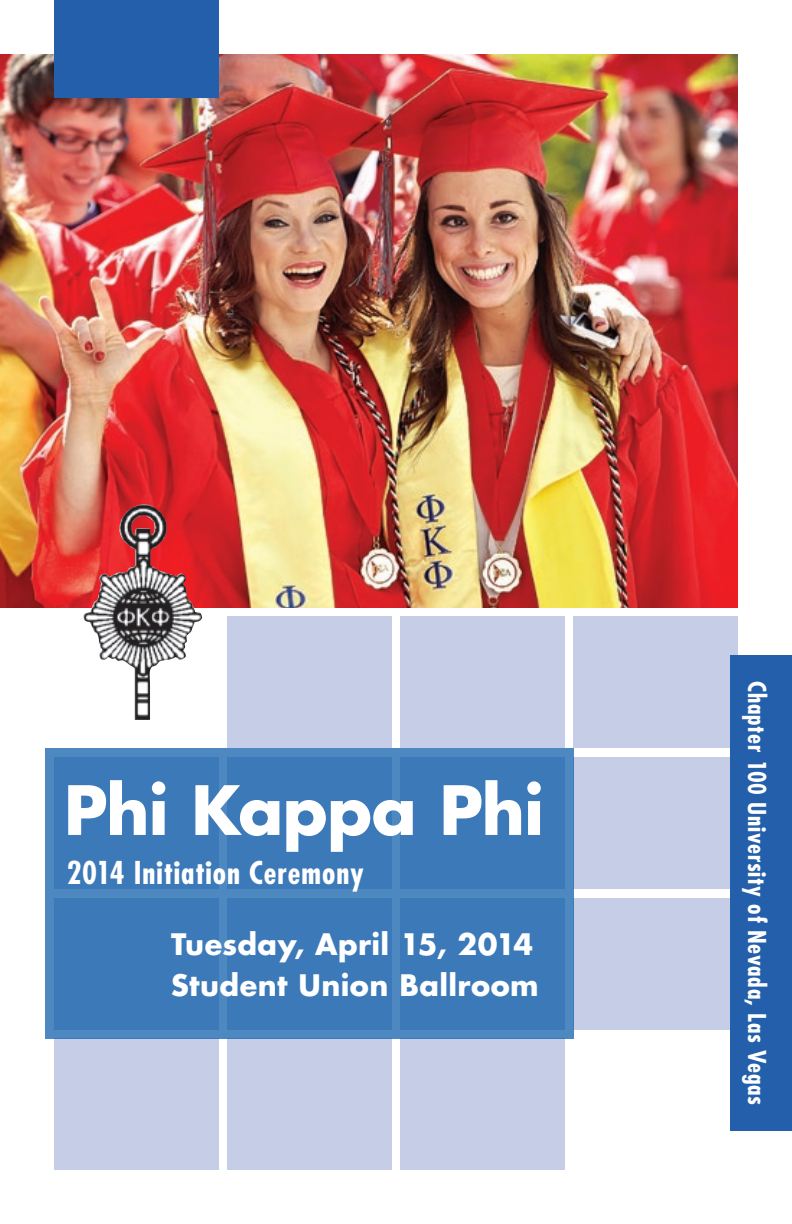
<style>
.page{position:relative;width:792px;height:1224px;background:#fff}
.page>*{position:absolute;margin:0;border:0;box-sizing:border-box;transform-origin:0 0}
.t1{font:700 66px "Futura";letter-spacing:-.015em;color:#fff}
.t2{font:700 condensed 30.6px "Futura";letter-spacing:.025em;color:#fff}
.t3{font:700 28.8px/40.8px "Futura";letter-spacing:.015em;color:#fff}
.t4{font:700 condensed 24px "Futura";letter-spacing:.025em;color:#fff}
</style>
<div class="page">
<div style="left:227px;top:616px;width:165px;height:132px;background:#c6cde7"></div>
<div style="left:400px;top:616px;width:165px;height:132px;background:#c6cde7"></div>
<div style="left:574px;top:616px;width:164px;height:132px;background:#c6cde7"></div>
<div style="left:574px;top:757px;width:164px;height:132px;background:#c6cde7"></div>
<div style="left:54px;top:1038px;width:164px;height:132px;background:#c6cde7"></div>
<div style="left:227px;top:1038px;width:165px;height:132px;background:#c6cde7"></div>
<div style="left:400px;top:1038px;width:165px;height:132px;background:#c6cde7"></div>
<div style="left:574px;top:898px;width:164px;height:131px;background:#c6cde7"></div>
<svg style="left:45px;top:748px;width:529px;height:290px;background:#3e7bb9"></svg>
<img style="left:0;top:54px;width:738px;height:554px">
<div style="left:730px;top:655px;width:62px;height:476px;background:#235fab"></div>
<div style="left:54px;top:0;width:164px;height:98px;background:#235fab"></div>
<img style="left:83px;top:504px;width:119px;height:216px">
<h1 class="t1" style="left:64px;top:764px;width:482px">Phi Kappa Phi</h1>
<p class="t2" style="left:67px;top:853px;width:299px">2014 Initiation Ceremony</p>
<p class="t3" style="left:171px;top:923px;width:369px">Tuesday, April 15, 2014<br>Student Union Ballroom</p>
<p class="t4" style="left:772px;top:681px;width:426px;rotate:90deg">Chapter 100 University of Nevada, Las Vegas</p>
</div>
